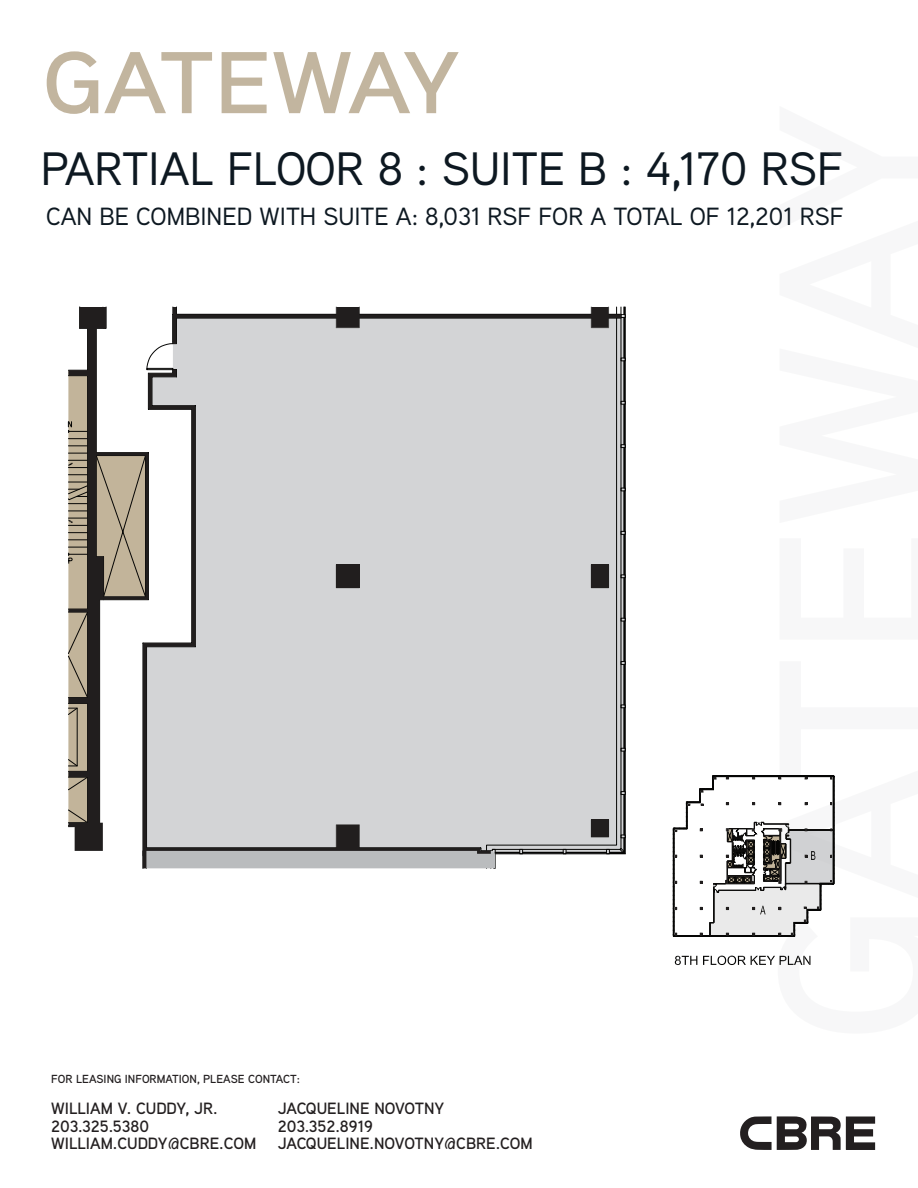
<style>
.page{position:relative;width:918px;height:1188px;background:#fff}
.page>*{position:absolute;margin:0;border:0;box-sizing:border-box;transform-origin:0 0}
.t1{font:500 46.8px "Aaux Next";color:#0d1821}
.t2{font:500 24.9px "Aaux Next";color:#0d1821}
.t3{font:600 16.35px/17.7px "Aaux Next";color:#231f20}
.t4{font:600 11.7px "Aaux Next";color:#231f20}
</style>
<div class="page">
<svg style="left:740px;top:1116px;width:135px;height:34px"></svg>
<svg style="left:47px;top:51px;width:51px;height:63px"></svg>
<svg style="left:104px;top:52px;width:108px;height:61px"></svg>
<svg style="left:222px;top:52px;width:45px;height:61px"></svg>
<svg style="left:273px;top:52px;width:186px;height:61px"></svg>
<svg style="left:673px;top:776px;width:162px;height:161px"></svg>
<svg style="left:675px;top:956px;width:22px;height:9px"></svg>
<svg style="left:703px;top:956px;width:107px;height:9px"></svg>
<hr style="left:625px;top:307px;width:1px;height:547px;background:#050504">
<svg style="left:68px;top:306px;width:557px;height:562px;background:#cacacb"></svg>
<div style="left:591px;top:820px;width:18px;height:17px;background:#211e1e"></div>
<div style="left:591px;top:565px;width:18px;height:23px;background:#211e1e"></div>
<div style="left:336px;top:565px;width:23px;height:23px;background:#211e1e"></div>
<h1 class="t1" style="left:41px;top:137px;width:804px">PARTIAL FLOOR 8 : SUITE B : 4,170 RSF</h1>
<h2 class="t2" style="left:46px;top:199px;width:799px">CAN BE COMBINED WITH SUITE A: 8,031 RSF FOR A TOTAL OF 12,201 RSF</h2>
<p class="t4" style="left:51px;top:1071px;width:250px">FOR LEASING INFORMATION, PLEASE CONTACT:</p>
<p class="t3" style="left:278px;top:1099px;width:256px">JACQUELINE NOVOTNY<br>203.352.8919<br>JACQUELINE.NOVOTNY@CBRE.COM</p>
<p class="t3" style="left:51px;top:1099px;width:207px">WILLIAM V. CUDDY, JR.<br>203.325.5380<br>WILLIAM.CUDDY@CBRE.COM</p>
</div>
